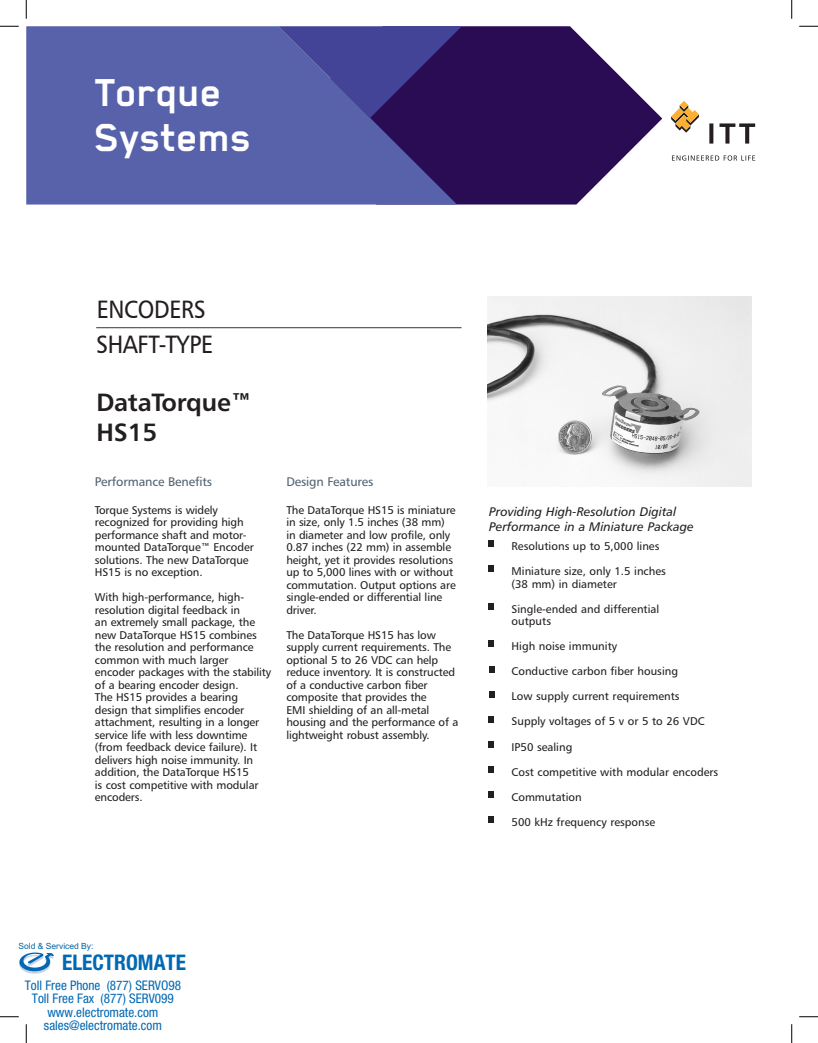
<style>
.page{position:relative;width:818px;height:1043px;background:#fff}
.page>*{position:absolute;margin:0;border:0;box-sizing:border-box;transform-origin:0 0}
.t1{font:700 45px/45px "Blender";color:#fff}
.t2{font:25px "Humanist 777 BT Roman B";letter-spacing:-.015em;color:#231f20;scale:.91 1}
.Header1{font:25px "Humanist 777 BT Bold B";letter-spacing:-.01em;color:#231f20}
.t3{font:700 condensed 21.5px "Helvetica Neue";color:#0168b3}
.t4{font:condensed 13.25px/13.2px "Helvetica Neue";color:#0168b3;text-align:center}
.t5{font:12.5px/15px "Humanist 777 BT Italic B";color:#231f20}
.t6{font:12.5px "Humanist 777 BT Roman B";letter-spacing:-.01em;color:#52626f}
.t7{font:11.25px/12.5px "Humanist 777 BT Roman B";letter-spacing:-.01em;color:#231f20}
.t8{font:8.5px "Arial";color:#0065a4}
</style>
<div class="page">
<svg style="left:488px;top:540px;width:5px;height:7px"></svg>
<svg style="left:488px;top:565px;width:5px;height:7px"></svg>
<svg style="left:488px;top:603px;width:5px;height:6px"></svg>
<svg style="left:488px;top:640px;width:5px;height:6px"></svg>
<svg style="left:489px;top:666px;width:5px;height:6px"></svg>
<svg style="left:489px;top:691px;width:5px;height:6px"></svg>
<hr style="left:96px;top:327px;width:365px;height:1px;background:#52626f">
<svg style="left:488px;top:716px;width:6px;height:6px"></svg>
<svg style="left:488px;top:741px;width:6px;height:6px"></svg>
<svg style="left:488px;top:766px;width:6px;height:6px"></svg>
<svg style="left:488px;top:791px;width:6px;height:6px"></svg>
<svg style="left:488px;top:816px;width:6px;height:6px"></svg>
<img style="left:488px;top:296px;width:263px;height:190px">
<svg style="left:457px;top:26px;width:205px;height:178px;fill:#2a0c54"></svg>
<svg style="left:26px;top:26px;width:431px;height:178px;background:#555ca5"></svg>
<svg style="left:278px;top:26px;width:184px;height:92px;background:#423e8c"></svg>
<svg style="left:671px;top:101px;width:28px;height:32px"></svg>
<svg style="left:709px;top:123px;width:4px;height:21px"></svg>
<svg style="left:719px;top:123px;width:36px;height:21px"></svg>
<svg style="left:672px;top:155px;width:83px;height:6px"></svg>
<svg style="left:0;top:25px;width:19px;height:2px"></svg>
<svg style="left:799px;top:25px;width:19px;height:2px"></svg>
<svg style="left:799px;top:1016px;width:19px;height:1px"></svg>
<svg style="left:25px;top:0;width:2px;height:19px"></svg>
<svg style="left:25px;top:1024px;width:2px;height:18px"></svg>
<svg style="left:791px;top:0;width:1px;height:19px"></svg>
<svg style="left:791px;top:1024px;width:1px;height:18px"></svg>
<svg style="left:19px;top:952px;width:35px;height:21px"></svg>
<svg style="left:0;top:1016px;width:19px;height:2px"></svg>
<p class="t1" style="left:95px;top:69px;width:158px">Torque<br>Systems</p>
<p class="t2" style="left:97px;top:294px;width:121px">ENCODERS</p>
<p class="t2" style="left:96px;top:329px;width:130px">SHAFT-TYPE</p>
<p class="Header1" style="left:96px;top:387px;width:157px">DataTorque™</p>
<p class="Header1" style="left:96px;top:417px;width:63px">HS15</p>
<p class="t6" style="left:95px;top:474px;width:119px">Performance Benefits</p>
<p class="t7" style="left:95px;top:503px;width:160px">Torque Systems is widely recognized for providing high performance shaft and motor&shy;mounted DataTorque™ Encoder solutions. The new DataTorque<br>HS15 is no exception.</p>
<p class="t7" style="left:95px;top:591px;width:178px">With high-performance, high&shy;resolution digital feedback in<br>an extremely small package, the new DataTorque HS15 combines the resolution and performance common with much larger encoder packages with the stability of a bearing encoder design.<br>The HS15 provides a bearing design that simplifies encoder attachment, resulting in a longer service life with less downtime (from feedback device failure). It delivers high noise immunity. In addition, the DataTorque HS15<br>is cost competitive with modular encoders.</p>
<p class="t6" style="left:286px;top:474px;width:89px">Design Features</p>
<p class="t7" style="left:286px;top:503px;width:171px">The DataTorque HS15 is miniature in size, only 1.5 inches (38 mm) in diameter and low profile, only<br>0.87 inches (22 mm) in assemble height, yet it provides resolutions up to 5,000 lines with or without commutation. Output options are single-ended or differential line driver.</p>
<p class="t7" style="left:286px;top:628px;width:173px">The DataTorque HS15 has low supply current requirements. The optional 5 to 26 VDC can help reduce inventory. It is constructed of a conductive carbon fiber composite that provides the<br>EMI shielding of an all-metal housing and the performance of a lightweight robust assembly.</p>
<p class="t5" style="left:489px;top:504px;width:206px">Providing High-Resolution Digital<br>Performance in a Miniature Package</p>
<p class="t7" style="left:511px;top:540px;width:149px">Resolutions up to 5,000 lines</p>
<p class="t7" style="left:511px;top:565px;width:156px">Miniature size, only 1.5 inches</p>
<p class="t7" style="left:511px;top:577px;width:107px">(38 mm) in diameter</p>
<p class="t7" style="left:511px;top:602px;width:149px">Single-ended and differential</p>
<p class="t7" style="left:511px;top:615px;width:41px">outputs</p>
<p class="t7" style="left:511px;top:640px;width:107px">High noise immunity</p>
<p class="t7" style="left:511px;top:665px;width:168px">Conductive carbon fiber housing</p>
<p class="t7" style="left:511px;top:690px;width:169px">Low supply current requirements</p>
<p class="t7" style="left:511px;top:715px;width:194px">Supply voltages of 5 v or 5 to 26 VDC</p>
<p class="t7" style="left:511px;top:740px;width:62px">IP50 sealing</p>
<p class="t7" style="left:511px;top:765px;width:208px">Cost competitive with modular encoders</p>
<p class="t7" style="left:511px;top:790px;width:72px">Commutation</p>
<p class="t7" style="left:511px;top:815px;width:145px">500 kHz frequency response</p>
<p class="t8" style="left:18px;top:941px;width:77px">Sold &amp; Serviced By:</p>
<h3 class="t3" style="left:62px;top:949px;width:125px">ELECTROMATE</h3>
<p class="t4" style="left:25px;top:978px;width:158px">Toll Free Phone (877) SERVO98<br>Toll Free Fax (877) SERV099 www.electromate.com sales@electromate.com</p>
</div>
